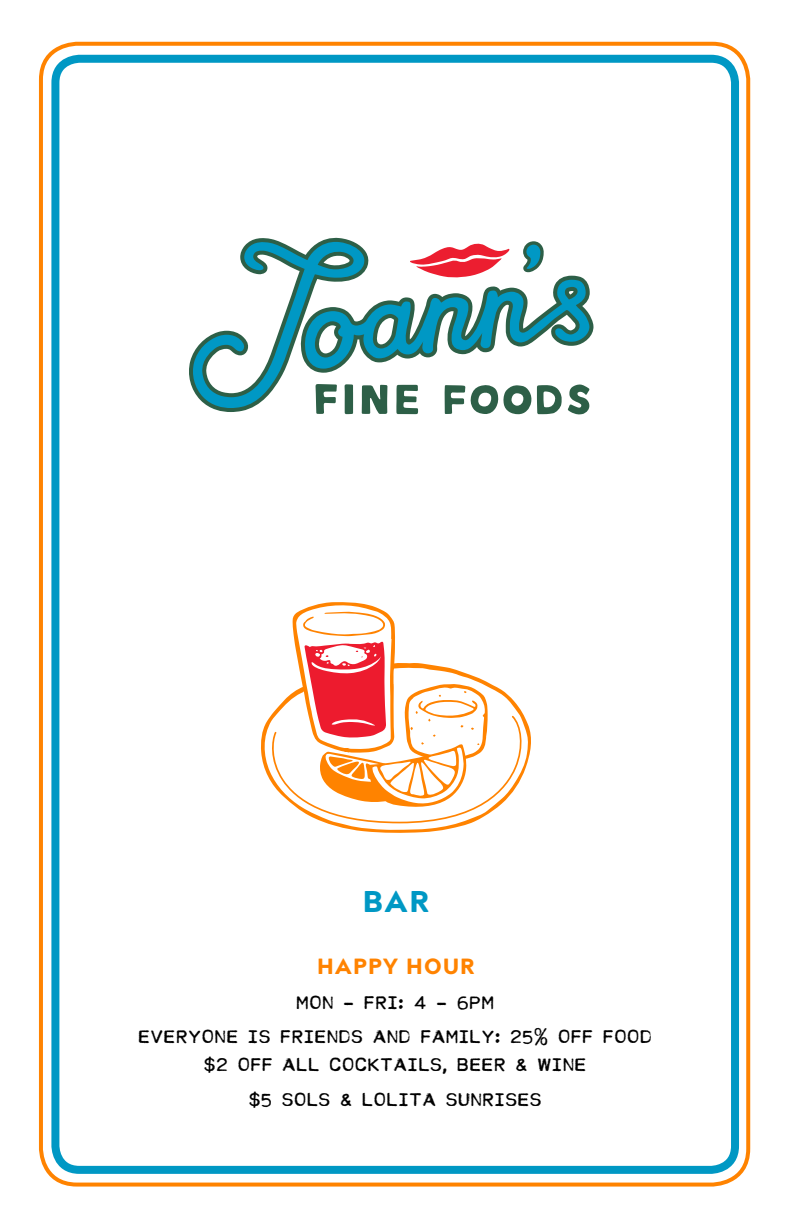
<style>
.page{position:relative;width:792px;height:1224px;background:#fff}
.page>*{position:absolute;margin:0;border:0;box-sizing:border-box;transform-origin:0 0}
.t1{font:900 30px "Acherus Grotesque";color:#0098c4}
.t2{font:900 22px "Acherus Grotesque";letter-spacing:.06em;color:#ff8300}
.t3{font:18px/34.6px "MODERNTYPEWRITER";letter-spacing:.03em;color:#000;text-align:center}
</style>
<div class="page">
<div style="left:51px;top:55px;width:688px;height:1119px;border:8px solid #0098c4;border-radius:24px"></div>
<div style="left:39px;top:42px;width:711px;height:1145px;border:4px solid #ff8300;border-radius:36px"></div>
<svg style="left:189px;top:238px;width:404px;height:176px"></svg>
<svg style="left:261px;top:718px;width:270px;height:115px"></svg>
<svg style="left:269px;top:602px;width:256px;height:221px"></svg>
<h1 class="t1" style="left:363px;top:875px;width:68px">BAR</h1>
<p class="t2" style="left:317px;top:947px;width:159px">HAPPY HOUR</p>
<p class="t3" style="left:139px;top:985px;width:515px">MON - FRI: 4 - 6PM<br>EVERYONE IS FRIENDS AND FAMILY: 25% OFF FOOD</p>
<p class="t3" style="left:205px;top:1048px;width:384px">$2 OFF ALL COCKTAILS, BEER &amp; WINE $5 SOLS &amp; LOLITA SUNRISES</p>
</div>
